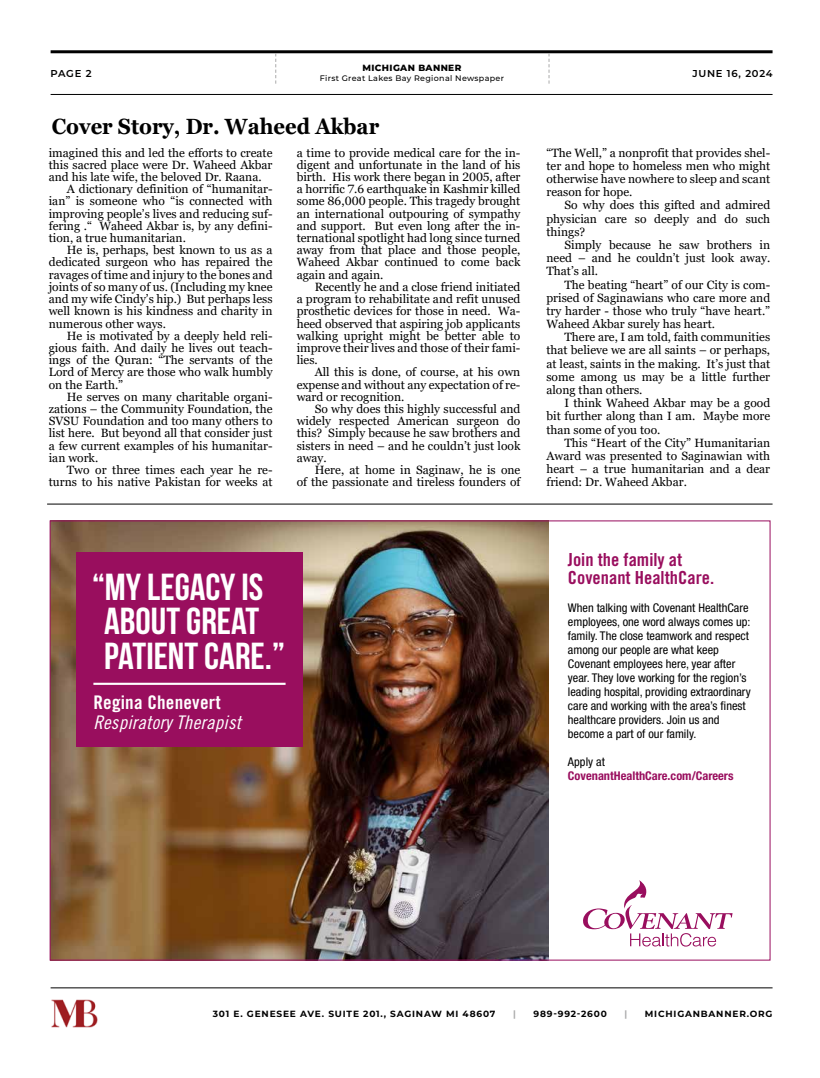
<style>
.page{position:relative;width:820px;height:1078px;background:#fff}
.page>*{position:absolute;margin:0;border:0;box-sizing:border-box;transform-origin:0 0}
.t1{font:37.6px/34.6px "Bebas Neue";color:#fff;text-align:center}
.t2{font:700 22px "Georgia";color:#000;scale:.92 1}
.t3{font:18.8px "Trade Gothic LT Std Cn 18 Obl";letter-spacing:.01em;color:#fff}
.t4{font:18.8px "Trade Gothic LT Std Bd Cn 20";letter-spacing:.01em;color:#fff}
.t5{font:18px/18px "Trade Gothic LT Std Bd Cn 20";color:#990e5e}
.t6{font:12px/12.2px "Georgia";color:#000101;text-align:justify}
.t7{font:condensed 12px/14px "Helvetica Neue LT Std";color:#000}
.t8{font:700 condensed 12px "Helvetica Neue LT Std";color:#990e5e}
.t9{font:600 10px "Montserrat";letter-spacing:.075em;color:#000101}
.t10{font:700 9px "Montserrat";letter-spacing:.09em;color:#000}
.t11{font:800 9px "Montserrat";letter-spacing:.04em;color:#000101}
.t12{font:700 9px "Montserrat";color:#aaaaab}
.t13{font:500 8px "Montserrat";letter-spacing:.04em;color:#000101}
</style>
<div class="page">
<hr style="left:51px;top:50px;width:721px;height:3px;background:#000">
<hr style="left:51px;top:94px;width:721px;height:1px;background:#000">
<svg style="left:548px;top:53px;width:1px;height:31px"></svg>
<svg style="left:275px;top:53px;width:1px;height:31px"></svg>
<hr style="left:51px;top:987px;width:721px;height:1px;background:#000">
<img style="left:51px;top:999px;width:47px;height:29px">
<hr style="left:47px;top:503px;width:725px;height:1px;background:#000">
<img style="left:52px;top:522px;width:681px;height:436px">
<p class="t9" style="left:51px;top:66px;width:42px">PAGE 2</p>
<p class="t11" style="left:362px;top:62px;width:100px">MICHIGAN BANNER</p>
<p class="t13" style="left:320px;top:73px;width:186px">First Great Lakes Bay Regional Newspaper</p>
<h2 class="t2" style="left:52px;top:112px;width:357px">Cover Story, Dr. Waheed Akbar</h2>
<p class="t6" style="left:296px;top:146px;width:225px">a time to provide medical care for the in&shy;digent and unfortunate in the land of his birth. His work there began in 2005, after a horrific 7.6 earthquake in Kashmir killed some 86,000 people. This tragedy brought an international outpouring of sympathy and support. But even long after the in&shy;ternational spotlight had long since turned away from that place and those people, Waheed Akbar continued to come back again and again.</p>
<p class="t6" style="left:296px;top:281px;width:225px;text-indent:18px">Recently he and a close friend initiated a program to rehabilitate and refit unused prosthetic devices for those in need. Wa&shy;heed observed that aspiring job applicants walking upright might be better able to improve their lives and those of their fami&shy;lies.</p>
<p class="t6" style="left:296px;top:366px;width:225px;text-indent:18px">All this is done, of course, at his own expense and without any expectation of re&shy;ward or recognition.</p>
<p class="t6" style="left:296px;top:403px;width:225px;text-indent:18px">So why does this highly successful and widely respected American surgeon do this? Simply because he saw brothers and sisters in need – and he couldn’t just look away.</p>
<p class="t6" style="left:296px;top:464px;width:225px;text-align:right">Here, at home in Saginaw, he is one<br>of the passionate and tireless founders of</p>
<p class="t6" style="left:49px;top:146px;width:225px">imagined this and led the efforts to create</p>
<p class="t6" style="left:49px;top:159px;width:225px">this sacred place were Dr. Waheed Akbar</p>
<p class="t6" style="left:49px;top:171px;width:214px">and his late wife, the beloved Dr. Raana.</p>
<p class="t6" style="left:67px;top:183px;width:207px">A dictionary definition of “humanitar-</p>
<p class="t6" style="left:49px;top:195px;width:225px">ian” is someone who “is connected with</p>
<p class="t6" style="left:49px;top:207px;width:225px">improving people’s lives and reducing suf-</p>
<p class="t6" style="left:49px;top:220px;width:225px">fering .“ Waheed Akbar is, by any defini-</p>
<p class="t6" style="left:49px;top:232px;width:139px">tion, a true humanitarian.</p>
<p class="t6" style="left:67px;top:244px;width:207px">He is, perhaps, best known to us as a</p>
<p class="t6" style="left:49px;top:256px;width:225px">dedicated surgeon who has repaired the</p>
<p class="t6" style="left:49px;top:269px;width:225px">ravages of time and injury to the bones and</p>
<p class="t6" style="left:49px;top:281px;width:225px">joints of so many of us. (Including my knee</p>
<p class="t6" style="left:49px;top:293px;width:225px">and my wife Cindy’s hip.) But perhaps less</p>
<p class="t6" style="left:49px;top:305px;width:225px">well known is his kindness and charity in</p>
<p class="t6" style="left:49px;top:317px;width:119px">numerous other ways.</p>
<p class="t6" style="left:67px;top:330px;width:207px">He is motivated by a deeply held reli-</p>
<p class="t6" style="left:49px;top:342px;width:225px">gious faith. And daily he lives out teach-</p>
<p class="t6" style="left:49px;top:354px;width:225px">ings of the Quran: “The servants of the</p>
<p class="t6" style="left:49px;top:366px;width:225px">Lord of Mercy are those who walk humbly</p>
<p class="t6" style="left:49px;top:378px;width:76px">on the Earth.”</p>
<p class="t6" style="left:67px;top:391px;width:207px">He serves on many charitable organi-</p>
<p class="t6" style="left:49px;top:403px;width:225px">zations – the Community Foundation, the</p>
<p class="t6" style="left:49px;top:415px;width:225px">SVSU Foundation and too many others to</p>
<p class="t6" style="left:49px;top:427px;width:225px">list here. But beyond all that consider just</p>
<p class="t6" style="left:49px;top:439px;width:225px">a few current examples of his humanitar-</p>
<p class="t6" style="left:49px;top:452px;width:51px">ian work.</p>
<p class="t6" style="left:67px;top:464px;width:207px">Two or three times each year he re-</p>
<p class="t6" style="left:49px;top:476px;width:225px">turns to his native Pakistan for weeks at</p>
<p class="t9" style="left:692px;top:66px;width:82px">JUNE 16, 2024</p>
<p class="t6" style="left:546px;top:146px;width:225px;line-height:13.2px">“The Well,” a nonprofit that provides shel&shy;ter and hope to homeless men who might otherwise have nowhere to sleep and scant reason for hope.</p>
<p class="t6" style="left:546px;top:199px;width:225px;line-height:13.2px;text-indent:18px">So why does this gifted and admired physician care so deeply and do such things?</p>
<p class="t6" style="left:546px;top:238px;width:225px;line-height:13.2px;text-indent:18px">Simply because he saw brothers in need – and he couldn’t just look away.<br>That’s all.</p>
<p class="t6" style="left:546px;top:278px;width:225px;line-height:13.2px;text-indent:18px">The beating “heart” of our City is com&shy;prised of Saginawians who care more and try harder - those who truly “have heart.” Waheed Akbar surely has heart.</p>
<p class="t6" style="left:546px;top:331px;width:225px;line-height:13.2px;text-indent:18px">There are, I am told, faith communities that believe we are all saints – or perhaps, at least, saints in the making. It’s just that some among us may be a little further along than others.</p>
<p class="t6" style="left:546px;top:396px;width:225px;line-height:13.2px;text-indent:18px">I think Waheed Akbar may be a good bit further along than I am. Maybe more than some of you too.</p>
<p class="t6" style="left:546px;top:436px;width:225px;line-height:13.2px;text-indent:18px">This “Heart of the City” Humanitarian Award was presented to Saginawian with heart – a true humanitarian and a dear friend: Dr. Waheed Akbar.</p>
<h1 class="t1" style="left:92px;top:568px;width:194px">“MY LEGACY IS<br>ABOUT GREAT<br>PATIENT CARE.”</h1>
<h3 class="t4" style="left:93px;top:691px;width:129px">Regina Chenevert</h3>
<h3 class="t3" style="left:93px;top:711px;width:149px">Respiratory Therapist</h3>
<h3 class="t5" style="left:567px;top:550px;width:148px">Join the family at<br>Covenant HealthCare.</h3>
<p class="t7" style="left:567px;top:600px;width:184px">When talking with Covenant HealthCare employees, one word always comes up: family. The close teamwork and respect among our people are what keep Covenant employees here, year after year. They love working for the region’s leading hospital, providing extraordinary care and working with the area’s finest healthcare providers. Join us and become a part of our family.</p>
<p class="t7" style="left:567px;top:754px;width:39px">Apply at</p>
<p class="t8" style="left:567px;top:768px;width:167px">CovenantHealthCare.com/Careers</p>
<p class="t10" style="left:213px;top:1006px;width:284px">301 E. GENESEE AVE. SUITE 201., SAGINAW MI 48607</p>
<p class="t12" style="left:513px;top:1006px;width:4px">|</p>
<p class="t10" style="left:533px;top:1006px;width:75px">989-992-2600</p>
<p class="t12" style="left:624px;top:1006px;width:4px">|</p>
<p class="t10" style="left:644px;top:1006px;width:129px">MICHIGANBANNER.ORG</p>
</div>
